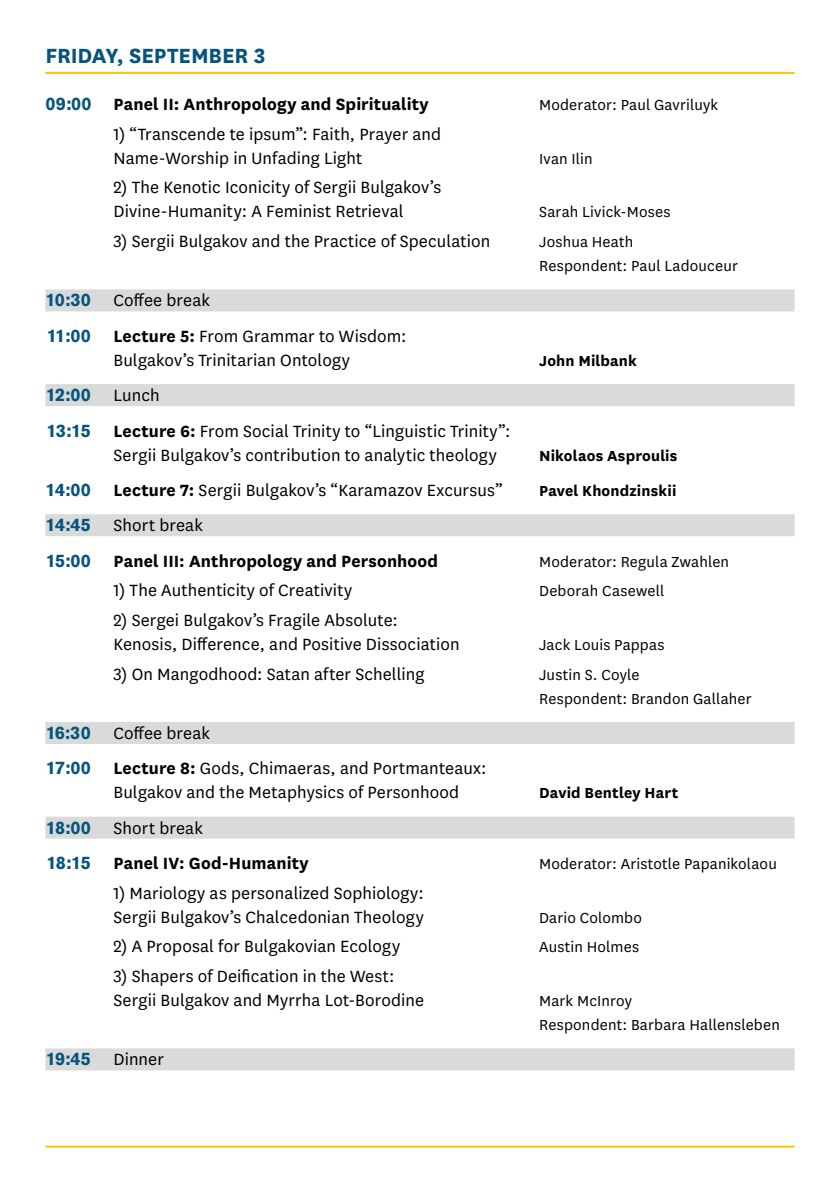
<style>
.page{position:relative;width:840px;height:1191px;background:#fff}
.page>*{position:absolute;margin:0;border:0;box-sizing:border-box;transform-origin:0 0}
.t1{font:700 24px "National Uni Fr";letter-spacing:-.005em;color:#06547c}
.t2{font:19px/24px "National Uni Fr";letter-spacing:.005em;color:#000}
.t3{font:700 19px/35.4px "National Uni Fr";letter-spacing:.005em;color:#000}
.t4{font:700 18px "Akzidenz Grotesk Pro";color:#06547c}
.t5{font:17px/24px "National Uni Fr";letter-spacing:.01em;color:#000}
.t6{font:700 17px "National Uni Fr";letter-spacing:.01em;color:#000}
.s1{font-family:"Akzidenz Grotesk Pro";font-size:18px;color:#06547c}
.s2{font-family:"Akzidenz Grotesk Pro";font-weight:700;font-size:18px;color:#06547c}
.s3{font-weight:700}
.s4{font-family:"National Uni Fr";font-weight:400;font-size:19px;color:#000}
.s5{font-weight:400}
</style>
<div class="page">
<hr style="left:45px;top:72px;width:749px;height:2px;background:#fdc300">
<div style="left:45px;top:289px;width:749px;height:22px;background:#d9dada"></div>
<div style="left:45px;top:384px;width:749px;height:22px;background:#d9dada"></div>
<div style="left:45px;top:514px;width:749px;height:22px;background:#d9dada"></div>
<div style="left:45px;top:722px;width:749px;height:22px;background:#d9dada"></div>
<div style="left:45px;top:816px;width:749px;height:22px;background:#d9dada"></div>
<div style="left:45px;top:1048px;width:749px;height:22px;background:#d9dada"></div>
<hr style="left:45px;top:1145px;width:749px;height:2px;background:#fdc300">
<p class="t1" style="left:45px;top:39px;width:221px">FRIDAY, SEPTEMBER 3</p>
<p class="t3" style="left:45px;top:85px;width:384px"><span class="s1">09:00</span> Panel II: Anthropology and Spirituality</p>
<p class="t5" style="left:539px;top:92px;width:180px">Moderator: Paul Gavriluyk</p>
<p class="t2" style="left:113px;top:121px;width:329px">1) “Transcende te ipsum”: Faith, Prayer and<br>Name-Worship in Unfading Light</p>
<p class="t5" style="left:539px;top:146px;width:55px">Ivan Ilin</p>
<p class="t2" style="left:113px;top:175px;width:329px">2) The Kenotic Iconicity of Sergii Bulgakov’s<br>Divine-Humanity: A Feminist Retrieval</p>
<p class="t5" style="left:539px;top:199px;width:133px">Sarah Livick-Moses</p>
<p class="t2" style="left:113px;top:228px;width:378px">3) Sergii Bulgakov and the Practice of Speculation</p>
<p class="t5" style="left:539px;top:229px;width:200px">Joshua Heath<br>Respondent: Paul Ladouceur</p>
<p class="t2" style="left:45px;top:282px;width:362px;line-height:35.4px"><span class="s2">10:30</span> Coffee break<br><span class="s2">11:00</span> <span class="s3">Lecture 5:</span> From Grammar to Wisdom:</p>
<p class="t2" style="left:113px;top:347px;width:238px">Bulgakov’s Trinitarian Ontology</p>
<p class="t6" style="left:539px;top:348px;width:99px">John Milbank</p>
<p class="t4" style="left:46px;top:383px;width:115px">12:00 <span class="s4">Lunch</span></p>
<p class="t2" style="left:113px;top:418px;width:398px;text-indent:-67px"><span class="s2">13:15</span> <span class="s3">Lecture 6:</span> From Social Trinity to “Linguistic Trinity”:<br>Sergii Bulgakov’s contribution to analytic theology</p>
<p class="t6" style="left:539px;top:443px;width:140px">Nikolaos Asproulis</p>
<p class="t2" style="left:45px;top:477px;width:458px"><span class="s2">14:00</span> <span class="s3">Lecture 7:</span> Sergii Bulgakov’s “Karamazov Excursus”</p>
<p class="t6" style="left:539px;top:478px;width:139px">Pavel Khondzinskii</p>
<p class="t3" style="left:45px;top:506px;width:394px"><span class="s1">14:45</span> <span class="s5">Short break<br></span><span class="s1">15:00</span> Panel III: Anthropology and Personhood</p>
<p class="t5" style="left:539px;top:548px;width:191px">Moderator: Regula Zwahlen</p>
<p class="t2" style="left:113px;top:577px;width:240px">1) The Authenticity of Creativity</p>
<p class="t5" style="left:539px;top:578px;width:127px">Deborah Casewell</p>
<p class="t2" style="left:113px;top:607px;width:347px">2) Sergei Bulgakov’s Fragile Absolute:<br>Kenosis, Difference, and Positive Dissociation</p>
<p class="t5" style="left:539px;top:632px;width:127px">Jack Louis Pappas</p>
<p class="t2" style="left:113px;top:661px;width:312px">3) On Mangodhood: Satan after Schelling</p>
<p class="t5" style="left:539px;top:661px;width:214px">Justin S. Coyle<br>Respondent: Brandon Gallaher</p>
<p class="t2" style="left:46px;top:714px;width:442px;line-height:35.4px"><span class="s2">16:30</span> Coffee break<br><span class="s2">17:00</span> <span class="s3">Lecture 8:</span> Gods, Chimaeras, and Portmanteaux:</p>
<p class="t2" style="left:113px;top:779px;width:347px">Bulgakov and the Metaphysics of Personhood</p>
<p class="t6" style="left:539px;top:781px;width:140px">David Bentley Hart</p>
<p class="t3" style="left:46px;top:808px;width:264px"><span class="s1">18:00</span> <span class="s5">Short break<br></span><span class="s1">18:15</span> Panel IV: God-Humanity</p>
<p class="t5" style="left:539px;top:851px;width:239px">Moderator: Aristotle Papanikolaou</p>
<p class="t2" style="left:113px;top:880px;width:312px">1) Mariology as personalized Sophiology:<br>Sergii Bulgakov’s Chalcedonian Theology</p>
<p class="t5" style="left:539px;top:904px;width:104px">Dario Colombo</p>
<p class="t2" style="left:113px;top:933px;width:288px">2) A Proposal for Bulgakovian Ecology</p>
<p class="t5" style="left:539px;top:934px;width:101px">Austin Holmes</p>
<p class="t2" style="left:113px;top:963px;width:312px">3) Shapers of Deification in the West:<br>Sergii Bulgakov and Myrrha Lot-Borodine</p>
<p class="t5" style="left:539px;top:988px;width:242px">Mark McInroy<br>Respondent: Barbara Hallensleben</p>
<p class="t2" style="left:46px;top:1046px;width:120px"><span class="s2">19:45</span> Dinner</p>
</div>
